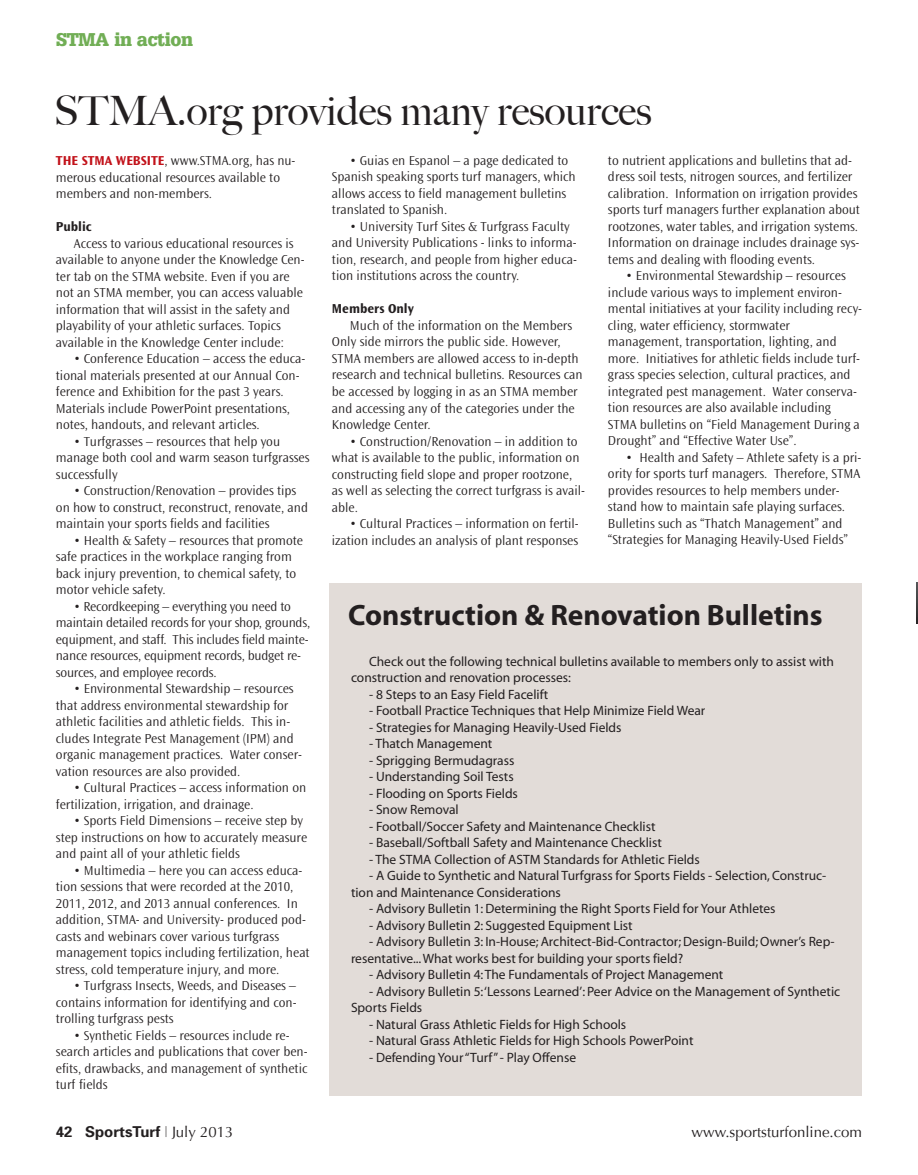
<style>
.page{position:relative;width:918px;height:1175px;background:#fff}
.page>*{position:absolute;margin:0;border:0;box-sizing:border-box;transform-origin:0 0}
.t1{font:500 40.5px "Big Caslon";color:#231f20}
.t2{font:700 29.55px "Myriad";color:#231f20}
.t3{font:900 18px "Glypha";letter-spacing:-.015em;color:#71ae55}
.t4{font:15px "Optima";color:#231f20}
.t5{font:700 15px "Univers";color:#231f20}
.t6{font:13.5px/16.5px "Ocean Sans MM 310 wt 475 wd";color:#231f20}
.t7{font:13.5px/16.5px "Myriad";color:#231f20}
.t8{font:13.5px "Ocean Sans MM 648 wt 475 wd";color:#231f20}
.s1{font-family:"Ocean Sans MM 648 wt 475 wd";color:#c2121a}
.s2{font-weight:100;font-stretch:ultra-condensed}
.s3{font-family:"Optima";font-weight:400}
</style>
<div class="page">
<svg style="left:916px;top:582px;width:2px;height:41px"></svg>
<div style="left:329px;top:583px;width:533px;height:512px;background:#e2dcd8"></div>
<p class="t3" style="left:56px;top:33px;width:139px">STMA in action</p>
<p class="t1" style="left:54px;top:87px;width:599px">STMA.org provides many resources</p>
<p class="t6" style="left:56px;top:153px;width:241px"><span class="s1">THE STMA WEBSITE</span>, www.STMA.org, has nu&shy;merous educational resources available to members and non-members.</p>
<p class="t8" style="left:56px;top:221px;width:37px">Public</p>
<p class="t6" style="left:74px;top:236px;width:221px">Access to various educational resources is</p>
<p class="t6" style="left:56px;top:252px;width:250px">available to anyone under the Knowledge Cen-</p>
<p class="t6" style="left:56px;top:269px;width:235px">ter tab on the STMA website. Even if you are</p>
<p class="t6" style="left:56px;top:285px;width:248px">not an STMA member, you can access valuable</p>
<p class="t6" style="left:56px;top:302px;width:236px">information that will assist in the safety and</p>
<p class="t6" style="left:56px;top:318px;width:227px">playability of your athletic surfaces. Topics</p>
<p class="t6" style="left:56px;top:335px;width:230px">available in the Knowledge Center include:</p>
<p class="t6" style="left:56px;top:351px;width:251px;text-indent:18px">• Conference Education – access the educa&shy;tional materials presented at our Annual Con&shy;ference and Exhibition for the past 3 years.<br>Materials include PowerPoint presentations, notes, handouts, and relevant articles.</p>
<p class="t6" style="left:56px;top:434px;width:255px;text-indent:18px">• Turfgrasses – resources that help you manage both cool and warm season turfgrasses successfully</p>
<p class="t6" style="left:56px;top:483px;width:254px;text-indent:18px">• Construction/Renovation – provides tips on how to construct, reconstruct, renovate, and maintain your sports fields and facilities</p>
<p class="t6" style="left:56px;top:533px;width:249px;text-indent:18px">• Health &amp; Safety – resources that promote safe practices in the workplace ranging from back injury prevention, to chemical safety, to motor vehicle safety.</p>
<p class="t6" style="left:56px;top:599px;width:256px;text-indent:18px">• Recordkeeping – everything you need to maintain detailed records for your shop, grounds, equipment, and staff. This includes field mainte&shy;nance resources, equipment records, budget re&shy;sources, and employee records.</p>
<p class="t6" style="left:56px;top:681px;width:248px;text-indent:18px">• Environmental Stewardship – resources that address environmental stewardship for athletic facilities and athletic fields. This in&shy;cludes Integrate Pest Management (IPM) and organic management practices. Water conser&shy;vation resources are also provided.</p>
<p class="t6" style="left:56px;top:780px;width:252px;text-indent:18px">• Cultural Practices – access information on fertilization, irrigation, and drainage.</p>
<p class="t6" style="left:56px;top:813px;width:253px;text-indent:18px">• Sports Field Dimensions – receive step by step instructions on how to accurately measure and paint all of your athletic fields</p>
<p class="t6" style="left:56px;top:862px;width:255px;text-indent:18px">• Multimedia – here you can access educa&shy;tion sessions that were recorded at the 2010, 2011, 2012, and 2013 annual conferences. In addition, STMA- and University- produced pod&shy;casts and webinars cover various turfgrass management topics including fertilization, heat stress, cold temperature injury, and more.</p>
<p class="t6" style="left:56px;top:978px;width:242px;text-align:justify;text-indent:18px">• Turfgrass Insects, Weeds, and Diseases – contains information for identifying and con&shy;trolling turfgrass pests</p>
<p class="t6" style="left:56px;top:1027px;width:253px;text-indent:18px">• Synthetic Fields – resources include re&shy;search articles and publications that cover ben&shy;efits, drawbacks, and management of synthetic turf fields</p>
<p class="t6" style="left:332px;top:153px;width:245px;text-indent:18px">• Guias en Espanol – a page dedicated to Spanish speaking sports turf managers, which allows access to field management bulletins translated to Spanish.</p>
<p class="t6" style="left:332px;top:219px;width:247px;text-indent:18px">• University Turf Sites &amp; Turfgrass Faculty and University Publications - links to informa&shy;tion, research, and people from higher educa&shy;tion institutions across the country.</p>
<p class="t8" style="left:332px;top:304px;width:84px">Members Only</p>
<p class="t6" style="left:350px;top:318px;width:224px">Much of the information on the Members</p>
<p class="t6" style="left:332px;top:334px;width:230px">Only side mirrors the public side. However,</p>
<p class="t6" style="left:332px;top:351px;width:248px">STMA members are allowed access to in-depth</p>
<p class="t6" style="left:332px;top:367px;width:252px">research and technical bulletins. Resources can</p>
<p class="t6" style="left:332px;top:384px;width:247px">be accessed by logging in as an STMA member</p>
<p class="t6" style="left:332px;top:400px;width:244px">and accessing any of the categories under the</p>
<p class="t6" style="left:332px;top:417px;width:100px">Knowledge Center.</p>
<p class="t6" style="left:332px;top:433px;width:255px;text-indent:18px">• Construction/Renovation – in addition to what is available to the public, information on constructing field slope and proper rootzone, as well as selecting the correct turfgrass is avail&shy;able.</p>
<p class="t6" style="left:332px;top:516px;width:248px;text-align:right">• Cultural Practices – information on fertil&shy;ization includes an analysis of plant responses</p>
<p class="t6" style="left:608px;top:153px;width:254px">to nutrient applications and bulletins that ad&shy;dress soil tests, nitrogen sources, and fertilizer calibration. Information on irrigation provides sports turf managers further explanation about rootzones, water tables, and irrigation systems.<br>Information on drainage includes drainage sys&shy;tems and dealing with flooding events.</p>
<p class="t6" style="left:608px;top:268px;width:256px;text-indent:18px">• Environmental Stewardship – resources include various ways to implement environ&shy;mental initiatives at your facility including recy&shy;cling, water efficiency, stormwater management, transportation, lighting, and more. Initiatives for athletic fields include turf&shy;grass species selection, cultural practices, and integrated pest management. Water conserva&shy;tion resources are also available including STMA bulletins on “Field Management During a Drought” and “Effective Water Use”.</p>
<p class="t6" style="left:608px;top:450px;width:255px;text-indent:18px">• Health and Safety – Athlete safety is a pri&shy;ority for sports turf managers. Therefore, STMA provides resources to help members under&shy;stand how to maintain safe playing surfaces.<br>Bulletins such as “Thatch Management” and “Strategies for Managing Heavily-Used Fields”</p>
<p class="t2" style="left:348px;top:604px;width:476px">Construction &amp; Renovation Bulletins</p>
<p class="t7" style="left:351px;top:654px;width:485px;text-indent:18px">Check out the following technical bulletins available to members only to assist with construction and renovation processes:</p>
<p class="t7" style="left:369px;top:687px;width:181px">- 8 Steps to an Easy Field Facelift</p>
<p class="t7" style="left:369px;top:703px;width:338px">- Football Practice Techniques that Help Minimize Field Wear</p>
<p class="t7" style="left:369px;top:720px;width:254px">- Strategies for Managing Heavily-Used Fields</p>
<p class="t7" style="left:369px;top:736px;width:125px">- Thatch Management</p>
<p class="t7" style="left:369px;top:753px;width:147px">- Sprigging Bermudagrass</p>
<p class="t7" style="left:369px;top:769px;width:146px">- Understanding Soil Tests</p>
<p class="t7" style="left:369px;top:786px;width:150px">- Flooding on Sports Fields</p>
<p class="t7" style="left:369px;top:802px;width:91px">- Snow Removal</p>
<p class="t7" style="left:369px;top:819px;width:288px">- Football/Soccer Safety and Maintenance Checklist</p>
<p class="t7" style="left:369px;top:835px;width:294px">- Baseball/Softball Safety and Maintenance Checklist</p>
<p class="t7" style="left:369px;top:852px;width:332px">- The STMA Collection of ASTM Standards for Athletic Fields</p>
<p class="t7" style="left:351px;top:868px;width:477px;text-indent:18px">- A Guide to Synthetic and Natural Turfgrass for Sports Fields - Selection, Construc&shy;tion and Maintenance Considerations</p>
<p class="t7" style="left:369px;top:901px;width:408px">- Advisory Bulletin 1: Determining the Right Sports Field for Your Athletes</p>
<p class="t7" style="left:369px;top:918px;width:265px">- Advisory Bulletin 2: Suggested Equipment List</p>
<p class="t7" style="left:351px;top:934px;width:485px;text-indent:18px">- Advisory Bulletin 3: In-House; Architect-Bid-Contractor; Design-Build; Owner’s Rep&shy;resentative... What works best for building your sports field?</p>
<p class="t7" style="left:369px;top:967px;width:356px">- Advisory Bulletin 4: The Fundamentals of Project Management</p>
<p class="t7" style="left:351px;top:984px;width:491px;text-indent:18px">- Advisory Bulletin 5: ‘Lessons Learned’: Peer Advice on the Management of Synthetic<br>Sports Fields</p>
<p class="t7" style="left:369px;top:1017px;width:259px">- Natural Grass Athletic Fields for High Schools</p>
<p class="t7" style="left:369px;top:1033px;width:326px">- Natural Grass Athletic Fields for High Schools PowerPoint</p>
<p class="t7" style="left:369px;top:1050px;width:209px">- Defending Your “Turf” - Play Offense</p>
<p class="t5" style="left:56px;top:1125px;width:179px">42 SportsTurf <span class="s2">|</span> <span class="s3">July 2013</span></p>
<p class="t4" style="left:691px;top:1122px;width:172px">www.sportsturfonline.com</p>
</div>
